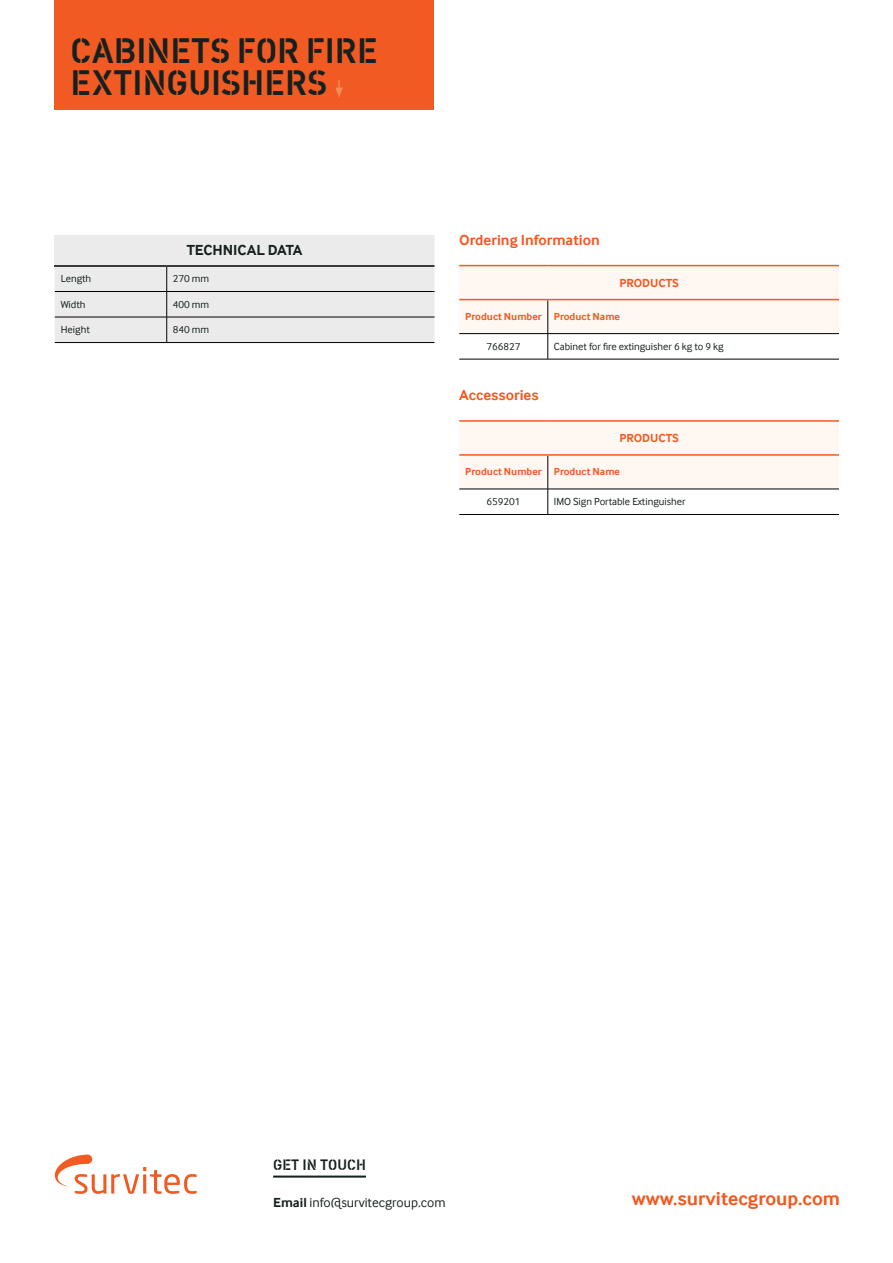
<style>
.page{position:relative;width:893px;height:1263px;background:#fff}
.page>*{position:absolute;margin:0;border:0;box-sizing:border-box;transform-origin:0 0}
.t1{font:36px/31.5px "Vtg Stencil DIN";color:#16211f}
.t2{font:700 19.5px "Inter Face";color:#f15a22}
.t3{font:15.3px "Vtg Stencil DIN";color:#16211f}
.t4{font:700 15px "Inter Face";color:#f15a22}
.t5{font:700 15px "Inter Face";color:#16211f}
.t6{font:13.5px "Inter Face";color:#16211f}
.t7{font:700 12px "Inter Face";color:#f15a22}
.t8{font:10.5px "Inter Face";color:#16211f}
.t9{font:700 10.5px "Inter Face";color:#f15a22}
.s1{font-weight:700}
</style>
<div class="page">
<div style="left:54px;top:0;width:380px;height:110px;background:#f15a22"></div>
<hr style="left:273px;top:1175px;width:93px;height:2px;background:#16211f">
<hr style="left:459px;top:359px;width:89px;height:1px;background:#000">
<hr style="left:548px;top:359px;width:291px;height:1px;background:#000">
<hr style="left:459px;top:265px;width:89px;height:1px;background:#f15a22">
<hr style="left:548px;top:265px;width:291px;height:1px;background:#f15a22">
<svg style="left:459px;top:266px;width:380px;height:93px"></svg>
<hr style="left:55px;top:342px;width:112px;height:1px;background:#000">
<div style="left:55px;top:235px;width:379px;height:107px;background:#ebebeb"></div>
<hr style="left:167px;top:291px;width:267px;height:1px;background:#000">
<hr style="left:167px;top:317px;width:267px;height:1px;background:#000">
<hr style="left:167px;top:342px;width:267px;height:1px;background:#000">
<hr style="left:54px;top:235px;width:2px;height:30px;background:#ebebeb">
<hr style="left:54px;top:265px;width:113px;height:2px;background:#000">
<hr style="left:167px;top:265px;width:267px;height:2px;background:#000">
<svg style="left:54px;top:1154px;width:143px;height:40px"></svg>
<svg style="left:335px;top:80px;width:8px;height:18px"></svg>
<hr style="left:459px;top:514px;width:89px;height:1px;background:#000">
<hr style="left:548px;top:514px;width:291px;height:1px;background:#000">
<hr style="left:459px;top:420px;width:89px;height:2px;background:#f15a22">
<hr style="left:548px;top:420px;width:291px;height:2px;background:#f15a22">
<svg style="left:459px;top:421px;width:380px;height:93px"></svg>
<hr style="left:548px;top:489px;width:291px;height:1px;background:#000">
<h1 class="t1" style="left:71px;top:36px;width:309px">CABINETS FOR FIRE<br>EXTINGUISHERS</h1>
<h3 class="t5" style="left:187px;top:242px;width:117px">TECHNICAL DATA</h3>
<p class="t8" style="left:61px;top:273px;width:32px">Length</p>
<p class="t8" style="left:173px;top:273px;width:38px">270 mm</p>
<p class="t8" style="left:61px;top:298px;width:26px">Width</p>
<p class="t8" style="left:173px;top:298px;width:38px">400 mm</p>
<p class="t8" style="left:61px;top:324px;width:31px">Height</p>
<p class="t8" style="left:173px;top:324px;width:38px">840 mm</p>
<h3 class="t4" style="left:459px;top:231px;width:142px">Ordering Information</h3>
<p class="t7" style="left:619px;top:276px;width:61px">PRODUCTS</p>
<p class="t9" style="left:465px;top:310px;width:156px">Product Number Product Name</p>
<p class="t8" style="left:486px;top:340px;width:36px">766827</p>
<p class="t8" style="left:554px;top:340px;width:171px">Cabinet for fire extinguisher 6 kg to 9 kg</p>
<h3 class="t4" style="left:459px;top:387px;width:81px">Accessories</h3>
<p class="t7" style="left:619px;top:431px;width:61px">PRODUCTS</p>
<p class="t9" style="left:465px;top:466px;width:156px">Product Number Product Name</p>
<p class="t8" style="left:486px;top:496px;width:36px">659201</p>
<p class="t8" style="left:554px;top:496px;width:133px">IMO Sign Portable Extinguisher</p>
<h3 class="t3" style="left:273px;top:1155px;width:94px">GET IN TOUCH</h3>
<p class="t6" style="left:273px;top:1195px;width:174px"><span class="s1">Email</span> info@survitecgroup.com</p>
<h2 class="t2" style="left:632px;top:1188px;width:210px">www.survitecgroup.com</h2>
</div>
